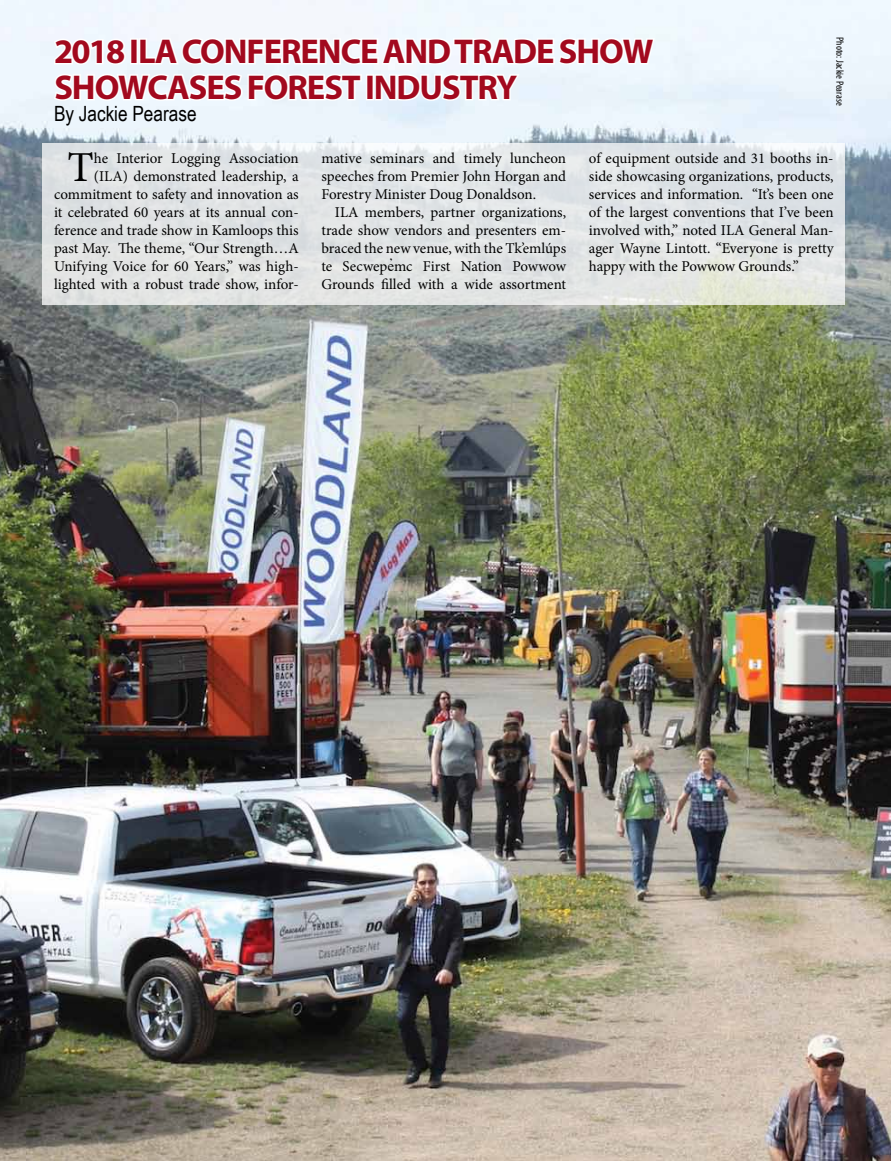
<style>
.page{position:relative;width:891px;height:1161px;background:#fff}
.page>*{position:absolute;margin:0;border:0;box-sizing:border-box;transform-origin:0 0}
.t1{font:42.75px "Minion Pro";color:#000}
.t2{font:700 34.5px/36px "Myriad Pro";letter-spacing:-.03em;color:#a2091e}
.t3{font:21px "Arial Narrow";color:#000}
.t4{font:15px/18px "Minion Pro";letter-spacing:-.005em;color:#000;text-align:justify}
.t5{font:condensed 10.5px "Myriad Pro";color:#000}
.s1{font-family:"Times New Roman"}
</style>
<div class="page">
<img style="left:0;top:0;width:891px;height:1161px">
<svg style="left:51px;top:0;width:606px;height:139px"></svg>
<div style="left:42px;top:143px;width:802px;height:162px;background:#e1e4e5"></div>
<p class="t5" style="left:846px;top:37px;width:70px;rotate:90deg">Photo: Jackie Pearase</p>
<h2 class="t2" style="left:54px;top:32px;width:596px">2018 ILA CONFERENCE AND TRADE SHOW<br>SHOWCASES FOREST INDUSTRY</h2>
<h3 class="t3" style="left:54px;top:99px;width:144px">By Jackie Pearase</h3>
<h1 class="t1" style="left:68px;top:138px;width:28px">T</h1>
<p class="t4" style="left:54px;top:149px;width:246px;text-align:right">he Interior Logging Association<br>(ILA) demonstrated leadership, a commitment to safety and innovation as it celebrated 60 years at its annual con&shy;ference and trade show in Kamloops this past May. The theme, “Our Strength…A Unifying Voice for 60 Years,” was high&shy;lighted with a robust trade show, infor-</p>
<p class="t4" style="left:321px;top:149px;width:246px">mative seminars and timely luncheon speeches from Premier John Horgan and Forestry Minister Doug Donaldson.</p>
<p class="t4" style="left:589px;top:149px;width:246px">of equipment outside and 31 booths in&shy;side showcasing organizations, products, services and information. “It’s been one of the largest conventions that I’ve been involved with,” noted ILA General Man&shy;ager Wayne Lintott. “Everyone is pretty happy with the Powwow Grounds.”</p>
<p class="t4" style="left:321px;top:203px;width:246px;text-indent:13px">ILA members, partner organizations, trade show vendors and presenters em&shy;braced the new venue, with the Tk’emlúps te Secwep<span class="s1">e̓</span>mc First Nation Powwow Grounds filled with a wide assortment</p>
</div>
